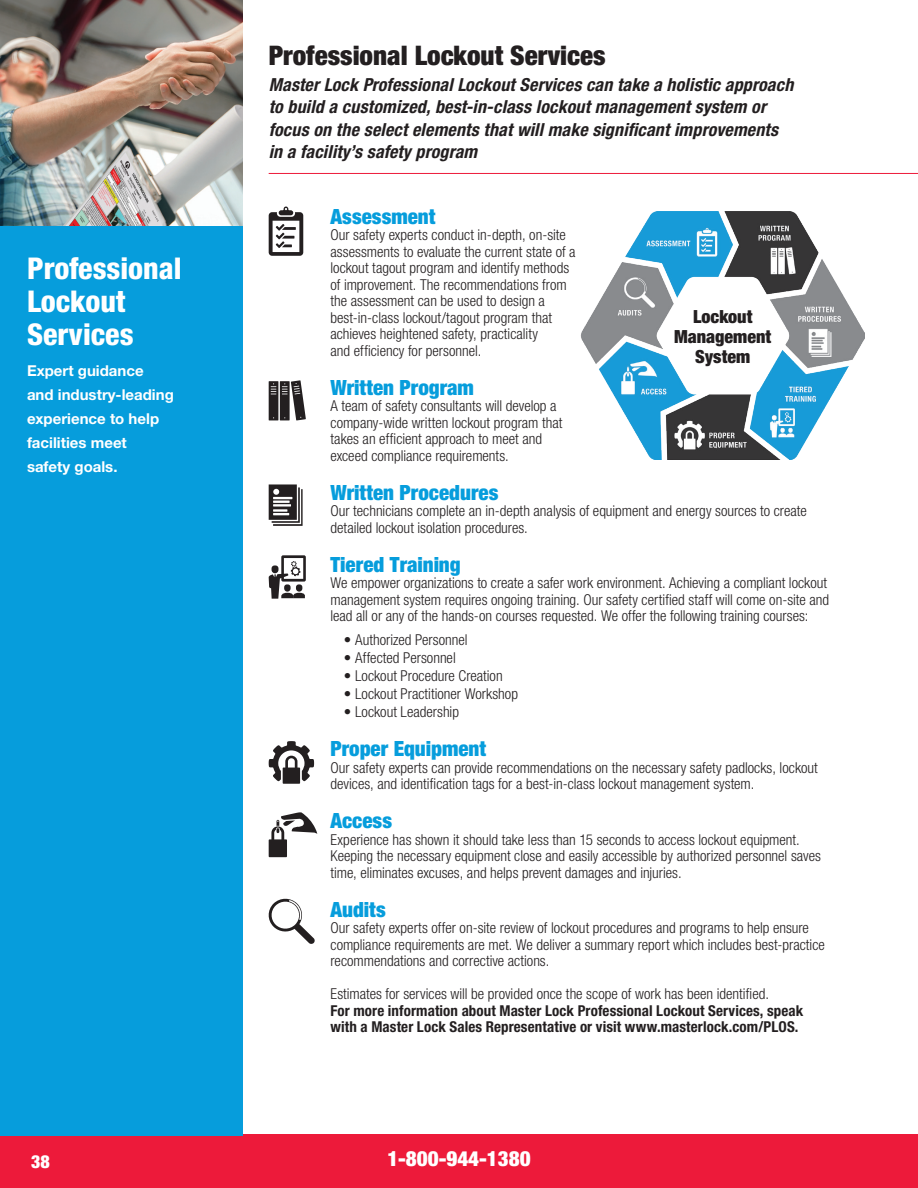
<style>
.page{position:relative;width:918px;height:1188px;background:#fff}
.page>*{position:absolute;margin:0;border:0;box-sizing:border-box;transform-origin:0 0}
.t1{font:800 condensed 30px/33px "Helvetica Neue LT";color:#fff}
.Big_head{font:900 condensed 27px "Helvetica Neue LT";color:#231f20}
.text{font:900 condensed 21px "Helvetica Neue LT";color:#069ddc}
.t2{font:900 condensed 21px "Helvetica Neue LT";color:#fff}
.t3{font:900 condensed 18.15px/20.1px "Helvetica Neue LT";color:#231f20;text-align:center}
.Black_italic_Subhead{font:italic 700 condensed 18px/22.5px "Helvetica Neue LT";letter-spacing:.01em;color:#231f20}
.t4{font:900 condensed 18px "Helvetica Neue LT";color:#fff}
.text-2{font:300 condensed 15px/16.5px "Helvetica Neue LT";color:#231f20}
.text-3{font:700 condensed 15px "Helvetica Neue LT";letter-spacing:.005em;color:#231f20}
.t5{font:700 15px/24px "Helvetica Neue LT";color:#fff}
</style>
<div class="page">
<div style="left:0;top:1134px;width:918px;height:54px;background:#ed1a3a"></div>
<div style="left:0;top:0;width:243px;height:1135px;background:#069ddc"></div>
<hr style="left:269px;top:173px;width:649px;height:1px;background:#ed1a3a">
<img style="left:0;top:0;width:243px;height:225px">
<img style="left:580px;top:212px;width:285px;height:248px">
<svg style="left:269px;top:207px;width:34px;height:49px"></svg>
<svg style="left:269px;top:380px;width:37px;height:40px"></svg>
<svg style="left:269px;top:484px;width:34px;height:42px"></svg>
<svg style="left:269px;top:555px;width:37px;height:44px"></svg>
<svg style="left:269px;top:741px;width:45px;height:43px"></svg>
<svg style="left:269px;top:812px;width:48px;height:45px"></svg>
<svg style="left:269px;top:899px;width:46px;height:45px"></svg>
<hr style="left:917px;top:0;width:1px;height:1135px;background:#069ddc">
<p class="t1" style="left:27px;top:251px;width:156px">Professional<br>Lockout<br>Services</p>
<p class="t5" style="left:27px;top:358px;width:148px">Expert guidance and industry-leading experience to help facilities meet safety goals.</p>
<p class="Big_head" style="left:269px;top:39px;width:338px">Professional Lockout Services</p>
<p class="Black_italic_Subhead" style="left:269px;top:73px;width:526px">Master Lock Professional Lockout Services can take a holistic approach to build a customized, best-in-class lockout management system or focus on the select elements that will make significant improvements in a facility’s safety program</p>
<p class="text" style="left:330px;top:203px;width:106px">Assessment</p>
<p class="text-2" style="left:330px;top:226px;width:247px">Our safety experts conduct in-depth, on-site assessments to evaluate the current state of a lockout tagout program and identify methods of improvement. The recommendations from the assessment can be used to design a best-in-class lockout/tagout program that achieves heightened safety, practicality<br>and efficiency for personnel.</p>
<p class="text" style="left:330px;top:374px;width:145px">Written Program</p>
<p class="text-2" style="left:330px;top:397px;width:233px">A team of safety consultants will develop a company-wide written lockout program that takes an efficient approach to meet and exceed compliance requirements.</p>
<p class="text" style="left:330px;top:479px;width:169px">Written Procedures</p>
<p class="text-2" style="left:330px;top:502px;width:478px">Our technicians complete an in-depth analysis of equipment and energy sources to create detailed lockout isolation procedures.</p>
<p class="text" style="left:330px;top:551px;width:132px">Tiered Training</p>
<p class="text-2" style="left:330px;top:574px;width:500px">We empower organizations to create a safer work environment. Achieving a compliant lockout management system requires ongoing training. Our safety certified staff will come on-site and lead all or any of the hands-on courses requested. We offer the following training courses:</p>
<p class="text-2" style="left:344px;top:631px;width:125px">• Authorized Personnel</p>
<p class="text-2" style="left:344px;top:649px;width:113px">• Affected Personnel</p>
<p class="text-2" style="left:344px;top:667px;width:160px">• Lockout Procedure Creation</p>
<p class="text-2" style="left:344px;top:685px;width:176px">• Lockout Practitioner Workshop</p>
<p class="text-2" style="left:344px;top:703px;width:117px">• Lockout Leadership</p>
<p class="text" style="left:330px;top:736px;width:157px">Proper Equipment</p>
<p class="text-2" style="left:330px;top:759px;width:489px">Our safety experts can provide recommendations on the necessary safety padlocks, lockout devices, and identification tags for a best-in-class lockout management system.</p>
<p class="text" style="left:330px;top:808px;width:63px">Access</p>
<p class="text-2" style="left:330px;top:831px;width:492px">Experience has shown it should take less than 15 seconds to access lockout equipment.<br>Keeping the necessary equipment close and easily accessible by authorized personnel saves time, eliminates excuses, and helps prevent damages and injuries.</p>
<p class="text" style="left:330px;top:896px;width:57px">Audits</p>
<p class="text-2" style="left:330px;top:919px;width:496px">Our safety experts offer on-site review of lockout procedures and programs to help ensure compliance requirements are met. We deliver a summary report which includes best-practice recommendations and corrective actions.</p>
<p class="text-2" style="left:330px;top:985px;width:440px">Estimates for services will be provided once the scope of work has been identified.</p>
<p class="text-3" style="left:330px;top:1001px;width:474px">For more information about Master Lock Professional Lockout Services, speak</p>
<p class="text-3" style="left:330px;top:1018px;width:470px">with a Master Lock Sales Representative or visit www.masterlock.com/PLOS.</p>
<p class="t3" style="left:674px;top:306px;width:99px">Lockout<br>Management<br>System</p>
<p class="t4" style="left:31px;top:1151px;width:20px">38</p>
<h3 class="t2" style="left:387px;top:1146px;width:145px">1-800-944-1380</h3>
</div>
